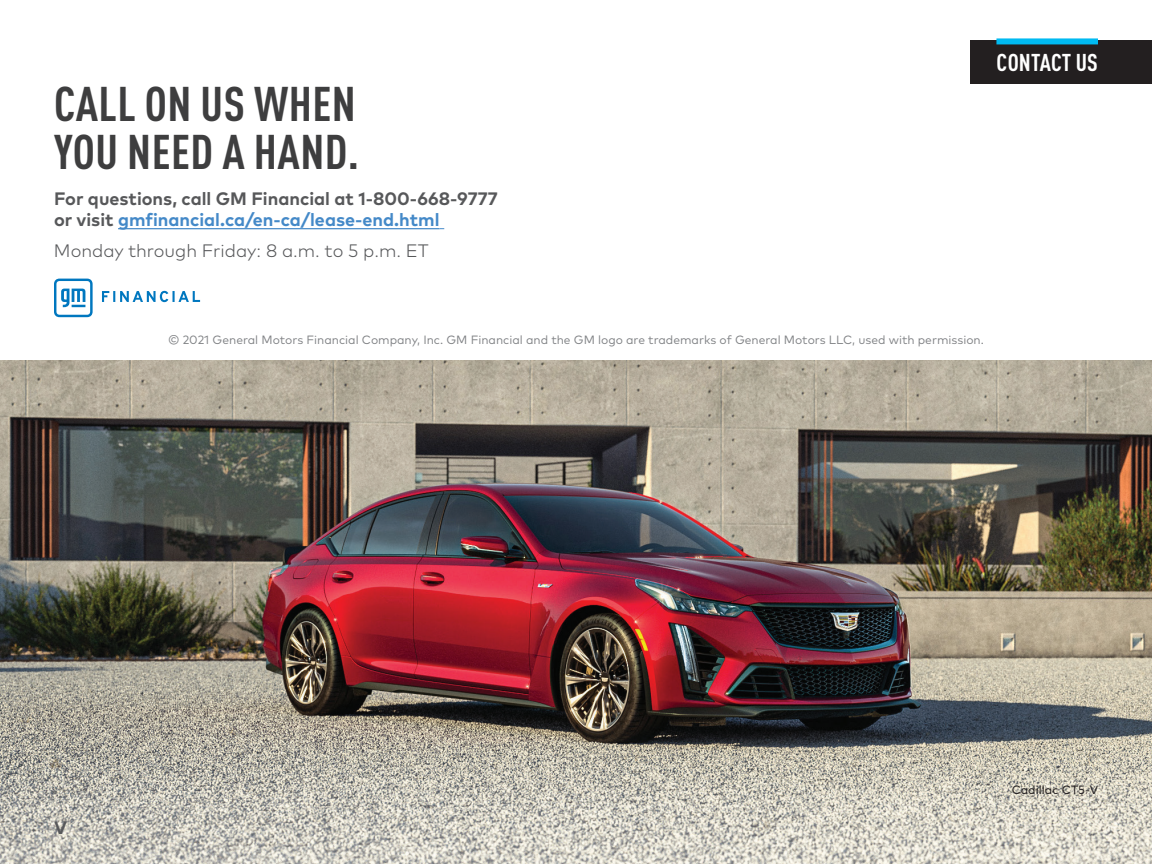
<style>
.page{position:relative;width:1152px;height:864px;background:#fff}
.page>*{position:absolute;margin:0;border:0;box-sizing:border-box;transform-origin:0 0}
.t1{font:700 condensed 48px/48px "DIN Pro";letter-spacing:.01em;color:#3e3e3f}
.t2{font:700 condensed 24px "DIN Pro";letter-spacing:.01em;color:#fff}
.t3{font:700 18px/21.6px "Mark Pro";color:#57585a}
.t4{font:300 18px "Mark Pro";color:#57585a}
.t5{font:12px "Mark Pro";color:#808285}
.t6{font:12px "Mark Pro";color:#231f20}
.s1{color:#4489c8}
</style>
<div class="page">
<img style="left:0;top:360px;width:1152px;height:504px">
<div style="left:971px;top:40px;width:181px;height:44px;background:#231f20"></div>
<div style="left:996px;top:38px;width:102px;height:6px;background:#00baf1"></div>
<hr style="left:118px;top:228px;width:322px;height:1px;background:#4489c8">
<svg style="left:54px;top:279px;width:146px;height:38px"></svg>
<h1 class="t1" style="left:54px;top:76px;width:306px">CALL ON US WHEN<br>YOU NEED A HAND.</h1>
<h3 class="t3" style="left:54px;top:186px;width:445px">For questions, call GM Financial at 1-800-668-9777 or visit <span class="s1">gmfinancial.ca/en-ca/lease-end.html</span></h3>
<h3 class="t4" style="left:54px;top:237px;width:376px">Monday through Friday: 8 a.m. to 5 p.m. ET</h3>
<h2 class="t2" style="left:997px;top:45px;width:103px">CONTACT US</h2>
<p class="t5" style="left:168px;top:331px;width:817px">© 2021 General Motors Financial Company, Inc. GM Financial and the GM logo are trademarks of General Motors LLC, used with permission.</p>
<h3 class="t3" style="left:54px;top:816px;width:14px">V</h3>
<p class="t6" style="left:1012px;top:781px;width:88px">Cadillac CT5-V</p>
</div>
